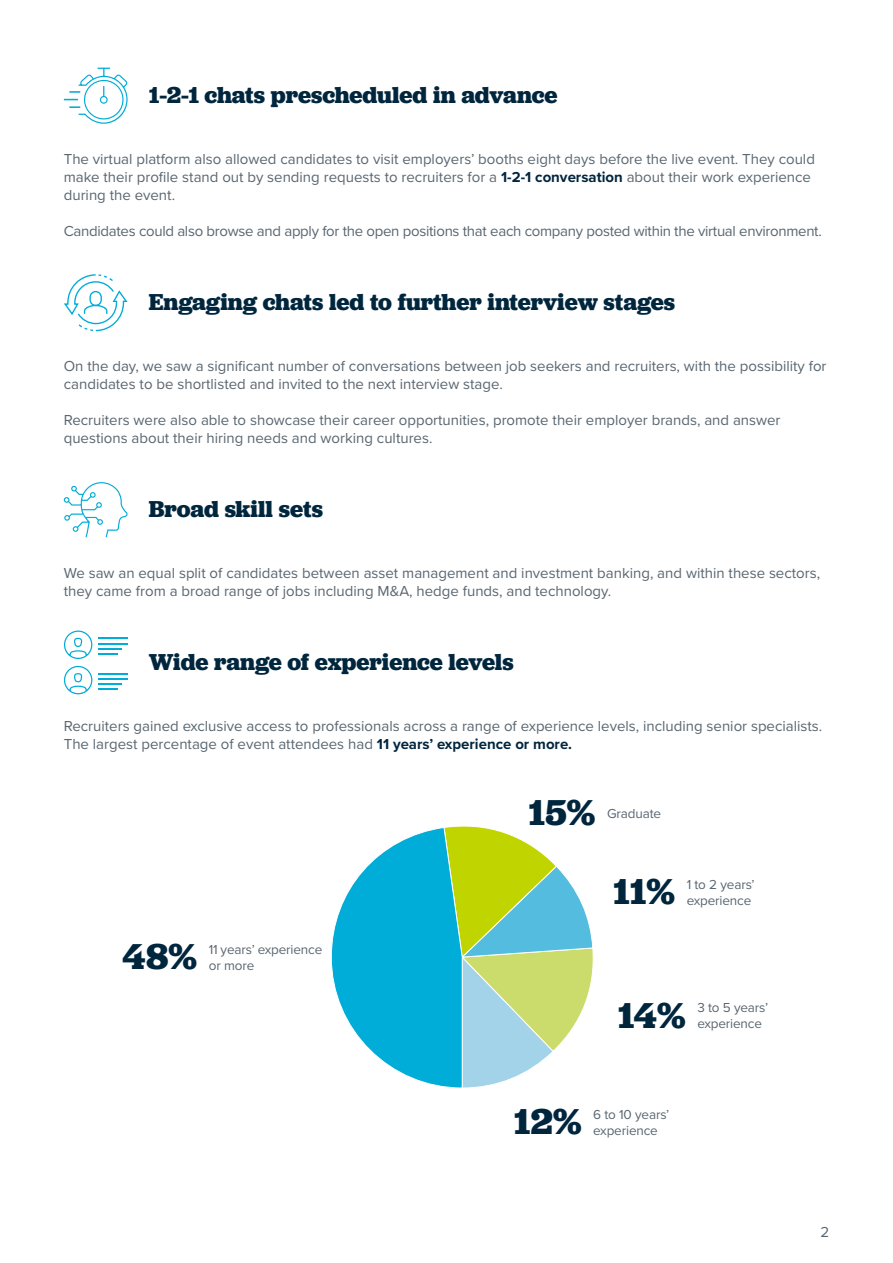
<style>
.page{position:relative;width:893px;height:1263px;background:#fff}
.page>*{position:absolute;margin:0;border:0;box-sizing:border-box;transform-origin:0 0}
.t1{font:700 37.5px "Jubilat";color:#00263e}
.t2{font:700 24px "Jubilat";letter-spacing:-.005em;color:#00263e}
.t3{font:15px/18px "Proxima Nova";color:#596670}
.t4{font:15px "Proxima Nova";letter-spacing:-.02em;color:#596670}
.t5{font:13.5px/16.2px "Proxima Nova";letter-spacing:-.01em;color:#596670}
.s1{font-weight:700;color:#00263e}
</style>
<div class="page">
<svg style="left:64px;top:68px;width:64px;height:56px"></svg>
<svg style="left:64px;top:274px;width:64px;height:58px"></svg>
<svg style="left:64px;top:482px;width:64px;height:55px"></svg>
<svg style="left:64px;top:666px;width:28px;height:28px"></svg>
<svg style="left:64px;top:630px;width:63px;height:29px"></svg>
<hr style="left:98px;top:683px;width:24px;height:2px;background:#00acd8">
<svg style="left:98px;top:689px;width:20px;height:1px"></svg>
<svg style="left:98px;top:673px;width:29px;height:6px"></svg>
<svg style="left:331px;top:826px;width:262px;height:262px"></svg>
<h2 class="t2" style="left:149px;top:80px;width:410px">1-2-1 chats prescheduled in advance</h2>
<p class="t3" style="left:64px;top:150px;width:753px">The virtual platform also allowed candidates to visit employers’ booths eight days before the live event. They could make their profile stand out by sending requests to recruiters for a <span class="s1">1-2-1 conversation</span> about their work experience during the event.</p>
<p class="t4" style="left:64px;top:220px;width:760px">Candidates could also browse and apply for the open positions that each company posted within the virtual environment.</p>
<h2 class="t2" style="left:149px;top:287px;width:528px">Engaging chats led to further interview stages</h2>
<p class="t3" style="left:64px;top:357px;width:764px">On the day, we saw a significant number of conversations between job seekers and recruiters, with the possibility for candidates to be shortlisted and invited to the next interview stage.</p>
<p class="t3" style="left:64px;top:411px;width:718px">Recruiters were also able to showcase their career opportunities, promote their employer brands, and answer questions about their hiring needs and working cultures.</p>
<h2 class="t2" style="left:149px;top:494px;width:176px">Broad skill sets</h2>
<p class="t3" style="left:64px;top:563px;width:758px">We saw an equal split of candidates between asset management and investment banking, and within these sectors, they came from a broad range of jobs including M&amp;A, hedge funds, and technology.</p>
<h2 class="t2" style="left:149px;top:646px;width:366px">Wide range of experience levels</h2>
<p class="t3" style="left:64px;top:716px;width:760px">Recruiters gained exclusive access to professionals across a range of experience levels, including senior specialists.<br>The largest percentage of event attendees had <span class="s1">11 years’ experience or more.</span></p>
<h1 class="t1" style="left:529px;top:788px;width:68px">15%</h1>
<p class="t5" style="left:607px;top:804px;width:56px">Graduate</p>
<h1 class="t1" style="left:123px;top:932px;width:76px">48%</h1>
<p class="t5" style="left:209px;top:940px;width:115px">11 years’ experience or more</p>
<h1 class="t1" style="left:613px;top:867px;width:63px">11%</h1>
<p class="t5" style="left:687px;top:876px;width:69px">1 to 2 years’ experience</p>
<h1 class="t1" style="left:618px;top:991px;width:69px">14%</h1>
<p class="t5" style="left:697px;top:999px;width:72px">3 to 5 years’ experience</p>
<h1 class="t1" style="left:514px;top:1097px;width:69px">12%</h1>
<p class="t5" style="left:593px;top:1105px;width:78px">6 to 10 years’ experience</p>
<p class="t3" style="left:820px;top:1222px;width:10px">2</p>
</div>
